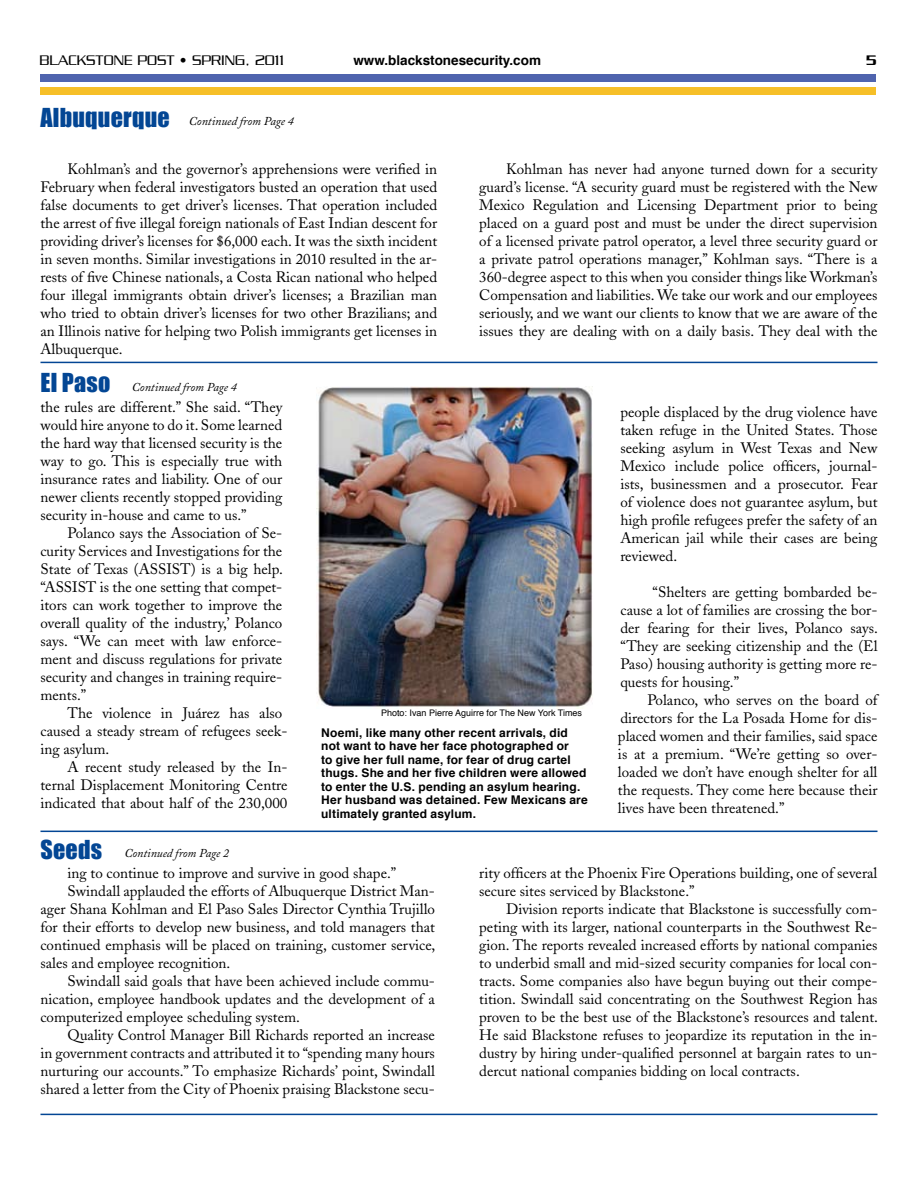
<style>
.page{position:relative;width:918px;height:1188px;background:#fff}
.page>*{position:absolute;margin:0;border:0;box-sizing:border-box;transform-origin:0 0}
.t1{font:15px/18px "Adobe Caslon";color:#000;text-align:justify}
.t2{font:300 15px "Serpentine";color:#000}
.t3{font:500 15px "Serpentine";color:#000}
.t4{font:700 13.5px "Helvetica";color:#000}
.t5{font:700 12px/13.5px "Helvetica";letter-spacing:.015em;color:#000}
.t6{font:italic 12px "Adobe Caslon";color:#000}
.t7{font:9px "Helvetica";color:#000}
.s1{font-family:"Impact";font-style:normal;font-size:24px;color:#034694}
</style>
<div class="page">
<div style="left:40px;top:75px;width:836px;height:7px;background:#4f64ae"></div>
<div style="left:40px;top:87px;width:836px;height:7px;background:#f6bf28"></div>
<hr style="left:40px;top:362px;width:837px;height:1px;background:#034694">
<hr style="left:40px;top:1114px;width:837px;height:1px;background:#034694">
<hr style="left:40px;top:831px;width:837px;height:1px;background:#034694">
<img style="left:316px;top:387px;width:277px;height:322px">
<p class="t2" style="left:40px;top:52px;width:246px">BLACKSTONE POST • SPRING, 2011</p>
<p class="t4" style="left:353px;top:48px;width:189px">www.blackstonesecurity.com</p>
<p class="t3" style="left:866px;top:51px;width:12px">5</p>
<p class="t6" style="left:40px;top:115px;width:255px"><span class="s1">Albuquerque</span> Continued from Page 4</p>
<p class="t1" style="left:40px;top:160px;width:398px;text-indent:27px">Kohlman’s and the governor’s apprehensions were verified in February when federal investigators busted an operation that used false documents to get driver’s licenses. That operation included the arrest of five illegal foreign nationals of East Indian descent for providing driver’s licenses for $6,000 each. It was the sixth incident in seven months. Similar investigations in 2010 resulted in the ar&shy;rests of five Chinese nationals, a Costa Rican national who helped four illegal immigrants obtain driver’s licenses; a Brazilian man who tried to obtain driver’s licenses for two other Brazilians; and an Illinois native for helping two Polish immigrants get licenses in Albuquerque.</p>
<p class="t6" style="left:40px;top:380px;width:198px"><span class="s1">El Paso</span> Continued from Page 4</p>
<p class="t1" style="left:479px;top:160px;width:400px;text-indent:27px">Kohlman has never had anyone turned down for a security guard’s license. “A security guard must be registered with the New Mexico Regulation and Licensing Department prior to being placed on a guard post and must be under the direct supervision of a licensed private patrol operator, a level three security guard or a private patrol operations manager,” Kohlman says. “There is a 360-degree aspect to this when you consider things like Workman’s Compensation and liabilities. We take our work and our employees seriously, and we want our clients to know that we are aware of the issues they are dealing with on a daily basis. They deal with the</p>
<p class="t1" style="left:40px;top:398px;width:243px">the rules are different.” She said. “They would hire anyone to do it. Some learned the hard way that licensed security is the way to go. This is especially true with insurance rates and liability. One of our newer clients recently stopped providing security in-house and came to us.”</p>
<p class="t1" style="left:40px;top:524px;width:244px;text-indent:27px">Polanco says the Association of Se&shy;curity Services and Investigations for the State of Texas (ASSIST) is a big help. “ASSIST is the one setting that compet&shy;itors can work together to improve the overall quality of the industry,’ Polanco says. “We can meet with law enforce&shy;ment and discuss regulations for private security and changes in training require&shy;ments.”</p>
<p class="t1" style="left:40px;top:704px;width:248px;text-align:left;text-indent:27px">The violence in Juárez has also caused a steady stream of refugees seek&shy;ing asylum.</p>
<p class="t1" style="left:40px;top:758px;width:248px;text-indent:27px">A recent study released by the In&shy;ternal Displacement Monitoring Centre indicated that about half of the 230,000</p>
<p class="t6" style="left:40px;top:846px;width:190px"><span class="s1">Seeds</span> Continued from Page 2</p>
<p class="t7" style="left:381px;top:705px;width:202px">Photo: Ivan Pierre Aguirre for The New York Times</p>
<p class="t5" style="left:321px;top:725px;width:268px">Noemi, like many other recent arrivals, did not want to have her face photographed or<br>to give her full name, for fear of drug cartel thugs. She and her five children were allowed to enter the U.S. pending an asylum hearing.<br>Her husband was detained. Few Mexicans are ultimately granted asylum.</p>
<p class="t1" style="left:620px;top:403px;width:259px">people displaced by the drug violence have taken refuge in the United States. Those seeking asylum in West Texas and New Mexico include police officers, journal&shy;ists, businessmen and a prosecutor. Fear of violence does not guarantee asylum, but high profile refugees prefer the safety of an American jail while their cases are being reviewed.</p>
<p class="t1" style="left:620px;top:583px;width:259px;text-indent:32px">“Shelters are getting bombarded be&shy;cause a lot of families are crossing the bor&shy;der fearing for their lives, Polanco says. “They are seeking citizenship and the (El Paso) housing authority is getting more re&shy;quests for housing.”</p>
<p class="t1" style="left:618px;top:691px;width:261px;text-indent:29px">Polanco, who serves on the board of directors for the La Posada Home for dis&shy;placed women and their families, said space is at a premium. “We’re getting so over&shy;loaded we don’t have enough shelter for all the requests. They come here because their lives have been threatened.”</p>
<p class="t1" style="left:67px;top:864px;width:330px">ing to continue to improve and survive in good shape.”</p>
<p class="t1" style="left:67px;top:882px;width:369px">Swindall applauded the efforts of Albuquerque District Man-</p>
<p class="t1" style="left:40px;top:900px;width:396px">ager Shana Kohlman and El Paso Sales Director Cynthia Trujillo</p>
<p class="t1" style="left:40px;top:918px;width:396px">for their efforts to develop new business, and told managers that</p>
<p class="t1" style="left:40px;top:936px;width:396px">continued emphasis will be placed on training, customer service,</p>
<p class="t1" style="left:40px;top:954px;width:191px">sales and employee recognition.</p>
<p class="t1" style="left:67px;top:972px;width:369px">Swindall said goals that have been achieved include commu-</p>
<p class="t1" style="left:40px;top:990px;width:396px">nication, employee handbook updates and the development of a</p>
<p class="t1" style="left:40px;top:1008px;width:261px">computerized employee scheduling system.</p>
<p class="t1" style="left:67px;top:1026px;width:369px">Quality Control Manager Bill Richards reported an increase</p>
<p class="t1" style="left:40px;top:1044px;width:396px">in government contracts and attributed it to “spending many hours</p>
<p class="t1" style="left:40px;top:1062px;width:396px">nurturing our accounts.” To emphasize Richards’ point, Swindall</p>
<p class="t1" style="left:40px;top:1080px;width:396px">shared a letter from the City of Phoenix praising Blackstone secu-</p>
<p class="t1" style="left:479px;top:864px;width:400px">rity officers at the Phoenix Fire Operations building, one of several secure sites serviced by Blackstone.”</p>
<p class="t1" style="left:479px;top:900px;width:400px;text-indent:27px">Division reports indicate that Blackstone is successfully com&shy;peting with its larger, national counterparts in the Southwest Re&shy;gion. The reports revealed increased efforts by national companies to underbid small and mid-sized security companies for local con&shy;tracts. Some companies also have begun buying out their compe&shy;tition. Swindall said concentrating on the Southwest Region has proven to be the best use of the Blackstone’s resources and talent.<br>He said Blackstone refuses to jeopardize its reputation in the in&shy;dustry by hiring under-qualified personnel at bargain rates to un&shy;dercut national companies bidding on local contracts.</p>
</div>
